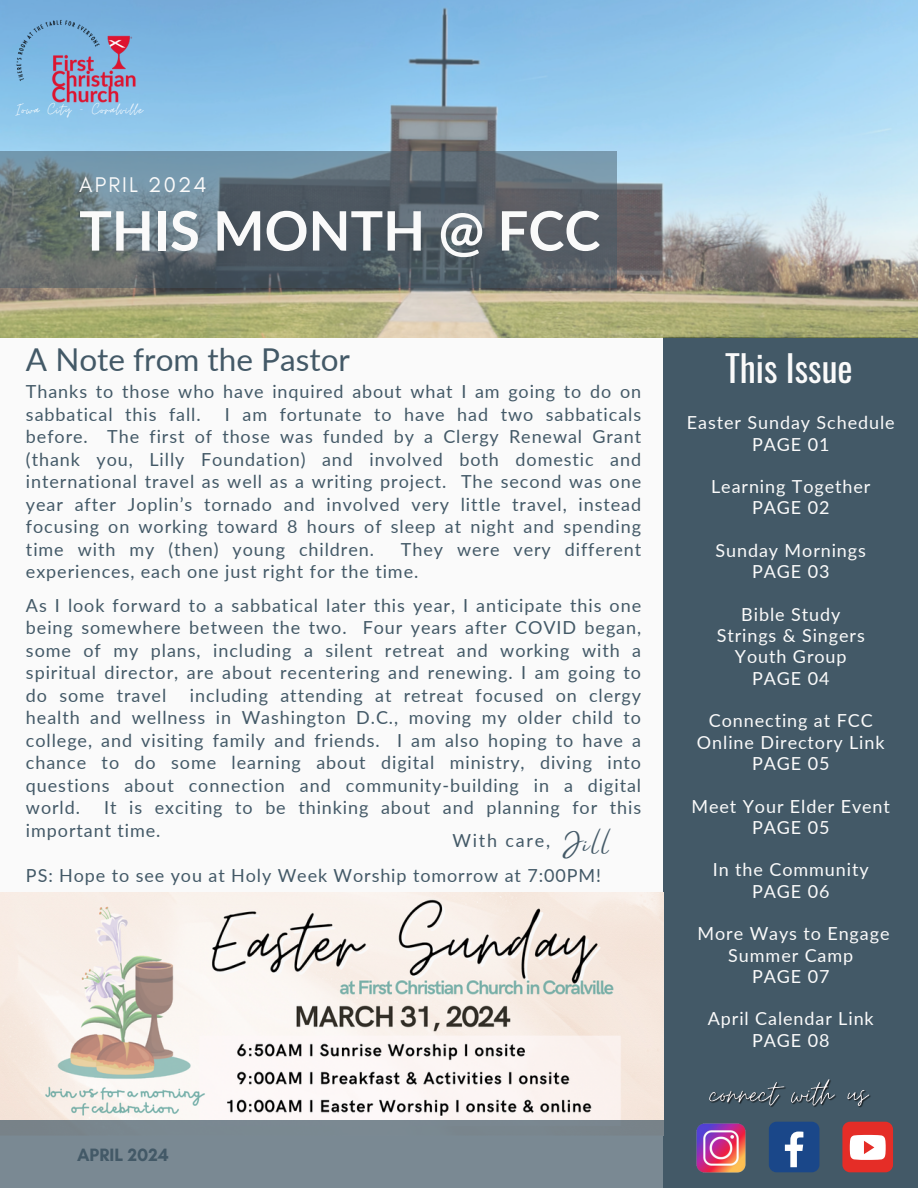
<style>
.page{position:relative;width:918px;height:1188px;background:#fafafa}
.page>*{position:absolute;margin:0;border:0;box-sizing:border-box;transform-origin:0 0}
.t1{font:700 54.45px "Lato";color:#fafafa}
.t2{font:36px "Oswald";color:#fafafa}
.t3{font:31.5px "Lato";color:#435967}
.t4{font:22.5px "Mistrully";color:#435967}
.t5{font:21.6px "Glacial Indifference";letter-spacing:.1em;color:#fafafa}
.t6{font:700 18.15px "Glacial Indifference";color:#435967}
.t7{font:18px/22.5px "Lato";letter-spacing:.05em;color:#435967}
.t8{font:18px "Lato";letter-spacing:.05em;color:#fafafa}
.t9{font:18px "Moon Time";letter-spacing:.05em;color:#fff}
.t10{font:18px "Lato";letter-spacing:.1em;color:#435967}
</style>
<div class="page">
<div style="left:664px;top:337px;width:254px;height:851px;background:#435967"></div>
<img style="left:0;top:0;width:918px;height:337px">
<svg style="left:0;top:151px;width:617px;height:137px"></svg>
<img style="left:0;top:892px;width:663px;height:229px">
<svg style="left:0;top:1121px;width:893px;height:67px;fill:#7a8993"></svg>
<div style="left:842px;top:1122px;width:51px;height:50px;background:#e52d27;border-radius:8px"></div>
<svg style="left:850px;top:1135px;width:36px;height:25px"></svg>
<div style="left:769px;top:1122px;width:50px;height:50px;background:#1a4789;border-radius:8px"></div>
<svg style="left:785px;top:1132px;width:18px;height:35px"></svg>
<img style="left:697px;top:1123px;width:49px;height:50px">
<img style="left:0;top:0;width:161px;height:146px">
<img style="left:709px;top:1079px;width:162px;height:29px">
<p class="t9" style="left:16px;top:99px;width:129px">Iowa City - Coralville</p>
<p class="t5" style="left:79px;top:171px;width:129px">APRIL 2024</p>
<p class="t1" style="left:79px;top:197px;width:523px">THIS MONTH @ FCC</p>
<p class="t3" style="left:26px;top:340px;width:326px">A Note from the Pastor</p>
<h1 class="t7" style="left:26px;top:380px;width:617px">Thanks to those who have inquired about what I am going to do on sabbatical this fall.</h1>
<h1 class="t7" style="left:26px;top:403px;width:617px;text-align:justify;text-indent:199px">I am fortunate to have had two sabbaticals before. The first of those was funded by a Clergy Renewal Grant (thank you, Lilly Foundation) and involved both domestic and international travel as well as a writing project. The second was one year after Joplin’s tornado and involved very little travel, instead focusing on working toward 8 hours of sleep at night and spending time with my (then) young children.</h1>
<h1 class="t7" style="left:26px;top:538px;width:617px;text-indent:375px">They were very different experiences, each one just right for the time.</h1>
<h2 class="t7" style="left:26px;top:594px;width:617px;text-align:justify">As I look forward to a sabbatical later this year, I anticipate this one being somewhere between the two. Four years after COVID began, some of my plans, including a silent retreat and working with a spiritual director, are about recentering and renewing. I am going to do some travel</h2>
<h2 class="t7" style="left:26px;top:684px;width:617px;text-align:justify;text-indent:164px">including attending at retreat focused on clergy health and wellness in Washington D.C., moving my older child to college, and visiting family and friends. I am also hoping to have a chance to do some learning about digital ministry, diving into questions about connection and community-building in a digital world.</h2>
<h2 class="t7" style="left:26px;top:796px;width:617px;text-indent:78px">It is exciting to be thinking about and planning for this important time.</h2>
<p class="t7" style="left:26px;top:864px;width:577px">PS: Hope to see you at Holy Week Worship tomorrow at 7:00PM!</p>
<p class="t10" style="left:452px;top:830px;width:99px">With care,</p>
<p class="t4" style="left:563px;top:826px;width:49px">Jill</p>
<p class="t6" style="left:77px;top:1144px;width:93px">APRIL 2024</p>
<p class="t2" style="left:725px;top:340px;width:129px">This Issue</p>
<h6 class="t8" style="left:687px;top:411px;width:209px">Easter Sunday Schedule</h6>
<p class="t8" style="left:752px;top:433px;width:79px">PAGE 01</p>
<p class="t8" style="left:711px;top:475px;width:161px">Learning Together</p>
<p class="t8" style="left:752px;top:497px;width:79px">PAGE 02</p>
<p class="t8" style="left:716px;top:539px;width:152px">Sunday Mornings</p>
<p class="t8" style="left:752px;top:560px;width:79px">PAGE 03</p>
<p class="t8" style="left:741px;top:603px;width:100px">Bible Study</p>
<p class="t8" style="left:717px;top:624px;width:150px">Strings &amp; Singers</p>
<p class="t8" style="left:735px;top:646px;width:113px">Youth Group</p>
<p class="t8" style="left:752px;top:667px;width:79px">PAGE 04</p>
<p class="t8" style="left:709px;top:710px;width:165px">Connecting at FCC</p>
<p class="t8" style="left:697px;top:731px;width:189px">Online Directory Link</p>
<p class="t8" style="left:752px;top:752px;width:79px">PAGE 05</p>
<h5 class="t8" style="left:692px;top:795px;width:200px">Meet Your Elder Event</h5>
<p class="t8" style="left:752px;top:816px;width:79px">PAGE 05</p>
<p class="t8" style="left:713px;top:859px;width:157px">In the Community</p>
<p class="t8" style="left:752px;top:880px;width:79px">PAGE 06</p>
<p class="t8" style="left:698px;top:922px;width:193px">More Ways to Engage</p>
<p class="t8" style="left:728px;top:944px;width:126px">Summer Camp</p>
<p class="t8" style="left:752px;top:965px;width:79px">PAGE 07</p>
<p class="t8" style="left:708px;top:1008px;width:167px">April Calendar Link</p>
<h3 class="t8" style="left:752px;top:1029px;width:79px">PAGE 08</h3>
</div>
